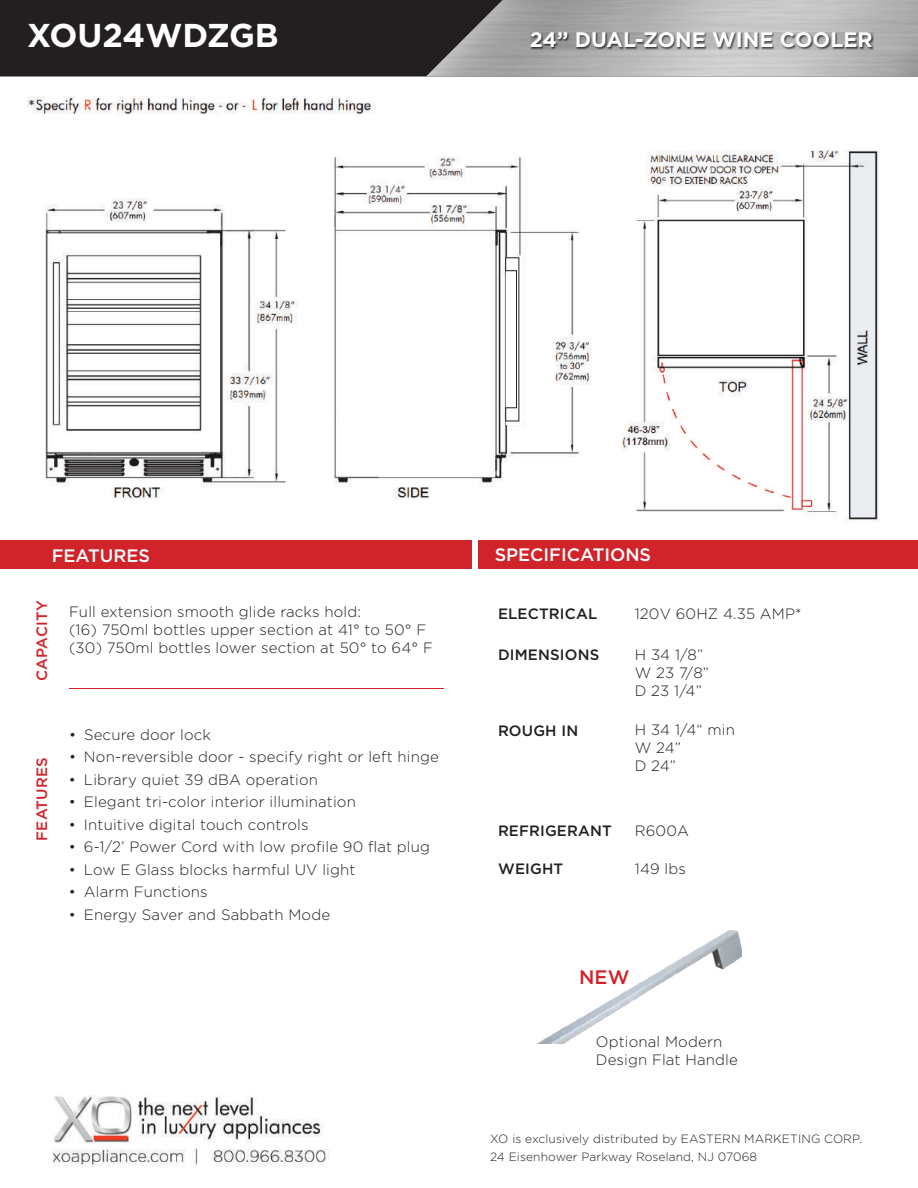
<style>
.page{position:relative;width:918px;height:1188px;background:#fff}
.page>*{position:absolute;margin:0;border:0;box-sizing:border-box;transform-origin:0 0}
.t1{font:700 33px "Gotham";color:#fff}
.t2{font:700 21px "Gotham";color:#fff}
.t3{font:500 19.5px "Gotham";color:#d1232a}
.t4{font:500 18px "Gotham";color:#fff}
.t5{font:300 15px/18px "Gotham";letter-spacing:.01em;color:#231f20}
.t6{font:500 15px "Gotham";letter-spacing:.01em;color:#231f20}
.t7{font:500 15px "Gotham";letter-spacing:.01em;color:#d1232a}
.t8{font:300 12px/18px "Gotham";letter-spacing:.01em;color:#231f20}
</style>
<div class="page">
<div style="left:0;top:0;width:426px;height:76px;background:#231f20"></div>
<img style="left:426px;top:0;width:492px;height:76px">
<svg style="left:531px;top:32px;width:343px;height:18px;background:#828181"></svg>
<div style="left:0;top:540px;width:472px;height:29px;background:#d1232a"></div>
<div style="left:478px;top:540px;width:440px;height:28px;background:#d1232a"></div>
<img style="left:28px;top:97px;width:852px;height:426px">
<hr style="left:69px;top:688px;width:375px;height:1px;background:#d1232a">
<img style="left:53px;top:1095px;width:276px;height:72px">
<img style="left:538px;top:930px;width:203px;height:113px">
<div style="left:506px;top:257px;width:16px;height:167px;background:#fff"></div>
<div style="left:802px;top:500px;width:10px;height:7px;background:#fff;border:1px solid #d52728"></div>
<svg style="left:505px;top:257px;width:15px;height:165px"></svg>
<h1 class="t1" style="left:27px;top:14px;width:253px">XOU24WDZGB</h1>
<h2 class="t2" style="left:530px;top:26px;width:344px">24” DUAL-ZONE WINE COOLER</h2>
<p class="t4" style="left:52px;top:543px;width:100px">FEATURES</p>
<p class="t4" style="left:495px;top:543px;width:158px">SPECIFICATIONS</p>
<p class="t7" style="left:32px;top:681px;width:82px;rotate:-90deg">CAPACITY</p>
<p class="t7" style="left:32px;top:841px;width:84px;rotate:-90deg">FEATURES</p>
<p class="t5" style="left:69px;top:602px;width:365px">Full extension smooth glide racks hold:<br>(16) 750ml bottles upper section at 41° to 50° F (30) 750ml bottles lower section at 50° to 64° F</p>
<p class="t5" style="left:69px;top:725px;width:144px">• Secure door lock</p>
<p class="t5" style="left:69px;top:747px;width:371px">• Non-reversible door - specify right or left hinge</p>
<p class="t5" style="left:69px;top:770px;width:251px">• Library quiet 39 dBA operation</p>
<p class="t5" style="left:69px;top:792px;width:288px">• Elegant tri-color interior illumination</p>
<p class="t5" style="left:69px;top:815px;width:241px">• Intuitive digital touch controls</p>
<p class="t5" style="left:69px;top:837px;width:363px">• 6-1/2’ Power Cord with low profile 90 flat plug</p>
<p class="t5" style="left:69px;top:860px;width:288px">• Low E Glass blocks harmful UV light</p>
<p class="t5" style="left:69px;top:882px;width:140px">• Alarm Functions</p>
<p class="t5" style="left:69px;top:905px;width:263px">• Energy Saver and Sabbath Mode</p>
<p class="t6" style="left:498px;top:604px;width:101px">ELECTRICAL</p>
<p class="t6" style="left:498px;top:645px;width:103px">DIMENSIONS</p>
<p class="t6" style="left:498px;top:721px;width:82px">ROUGH IN</p>
<p class="t6" style="left:498px;top:821px;width:115px">REFRIGERANT</p>
<p class="t5" style="left:635px;top:604px;width:168px">120V 60HZ 4.35 AMP*</p>
<p class="t5" style="left:635px;top:646px;width:76px">H 34 1/8”<br>W 23 7/8”<br>D 23 1/4”</p>
<p class="t5" style="left:635px;top:721px;width:102px">H 34 1/4“ min<br>W 24”<br>D 24”</p>
<p class="t5" style="left:635px;top:821px;width:56px">R600A</p>
<p class="t6" style="left:498px;top:859px;width:67px">WEIGHT</p>
<p class="t5" style="left:635px;top:860px;width:52px">149 lbs</p>
<h3 class="t3" style="left:579px;top:964px;width:52px">NEW</h3>
<p class="t5" style="left:596px;top:1032px;width:143px">Optional Modern<br>Design Flat Handle</p>
<p class="t8" style="left:490px;top:1129px;width:373px">XO is exclusively distributed by EASTERN MARKETING CORP.<br>24 Eisenhower Parkway Roseland, NJ 07068</p>
</div>
